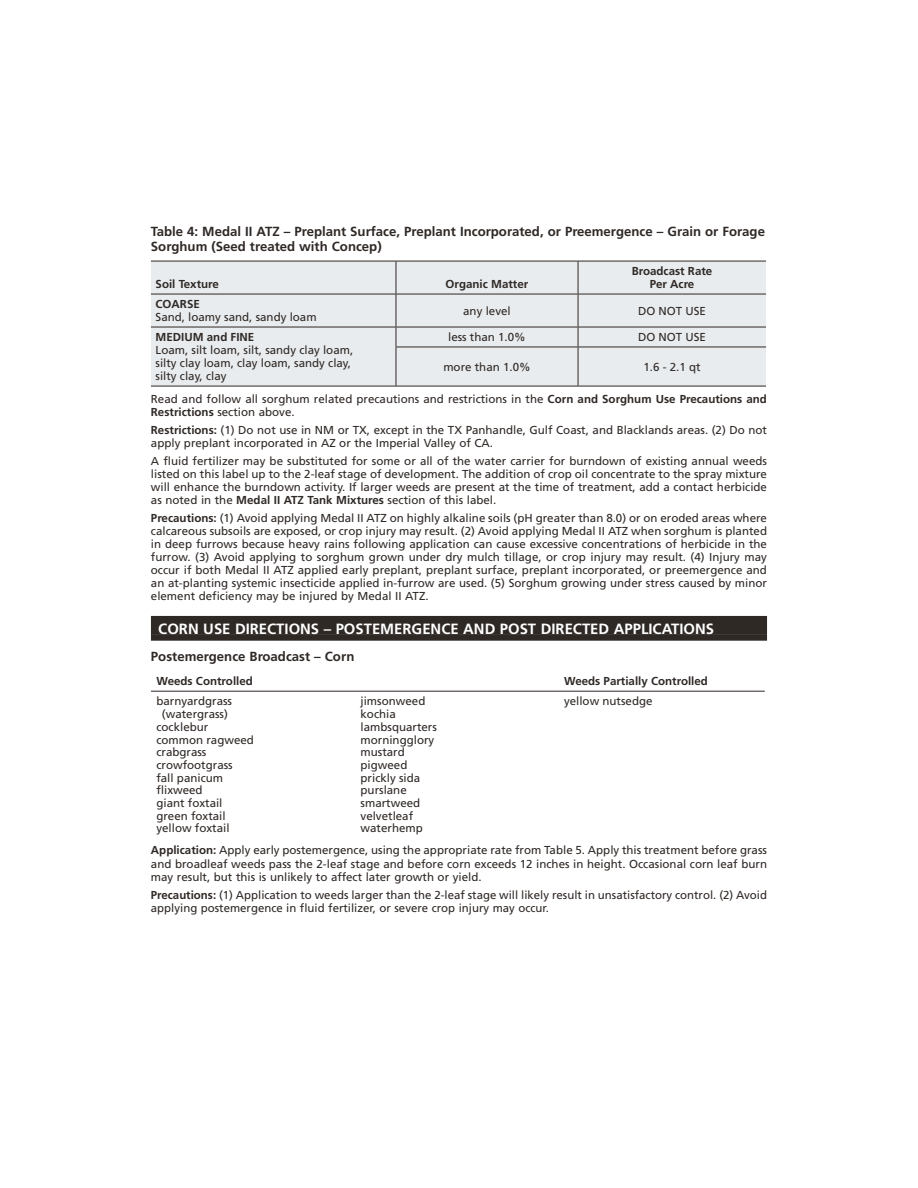
<style>
.page{position:relative;width:918px;height:1188px;background:#fff}
.page>*{position:absolute;margin:0;border:0;box-sizing:border-box;transform-origin:0 0}
.t1{font:700 14.85px "Frutiger LT Std";color:#fff}
.t2{font:700 13.2px/14.4px "Frutiger LT Std";color:#2f2926}
.t3{font:11.55px/13px "Frutiger LT Std";color:#2f2926}
.t4{font:700 11.55px/13px "Frutiger LT Std";color:#2f2926;text-align:center}
.s1{font-weight:700}
</style>
<div class="page">
<div style="left:151px;top:616px;width:616px;height:18px;background:#2f2926"></div>
<div style="left:151px;top:634px;width:616px;height:7px;background:#2f2926"></div>
<div style="left:151px;top:262px;width:615px;height:124px;background:#e9ecee"></div>
<hr style="left:151px;top:261px;width:427px;height:1px;background:#2f2926">
<hr style="left:396px;top:261px;width:1px;height:33px;background:#2f2926">
<hr style="left:578px;top:261px;width:188px;height:1px;background:#2f2926">
<hr style="left:578px;top:261px;width:1px;height:33px;background:#2f2926">
<hr style="left:151px;top:294px;width:427px;height:1px;background:#2f2926">
<hr style="left:396px;top:294px;width:1px;height:33px;background:#2f2926">
<hr style="left:578px;top:294px;width:188px;height:1px;background:#2f2926">
<hr style="left:578px;top:294px;width:1px;height:33px;background:#2f2926">
<hr style="left:151px;top:327px;width:427px;height:1px;background:#2f2926">
<svg style="left:396px;top:327px;width:1px;height:20px"></svg>
<hr style="left:578px;top:327px;width:188px;height:1px;background:#2f2926">
<svg style="left:578px;top:327px;width:1px;height:20px"></svg>
<hr style="left:396px;top:347px;width:182px;height:1px;background:#2f2926">
<hr style="left:396px;top:347px;width:1px;height:39px;background:#2f2926">
<hr style="left:578px;top:347px;width:188px;height:1px;background:#2f2926">
<hr style="left:578px;top:347px;width:1px;height:39px;background:#2f2926">
<hr style="left:151px;top:386px;width:615px;height:1px;background:#2f2926">
<hr style="left:151px;top:691px;width:614px;height:1px;background:#2f2926">
<p class="t2" style="left:151px;top:226px;width:616px">Table 4: Medal II ATZ – Preplant Surface, Preplant Incorporated, or Preemergence – Grain or Forage<br>Sorghum (Seed treated with Concep)</p>
<p class="t4" style="left:156px;top:279px;width:65px">Soil Texture</p>
<p class="t4" style="left:446px;top:279px;width:84px">Organic Matter</p>
<p class="t4" style="left:632px;top:266px;width:82px">Broadcast Rate<br>Per Acre</p>
<p class="t4" style="left:156px;top:299px;width:46px">COARSE</p>
<p class="t3" style="left:156px;top:312px;width:163px">Sand, loamy sand, sandy loam</p>
<p class="t3" style="left:463px;top:305px;width:49px">any level</p>
<p class="t3" style="left:638px;top:305px;width:70px">DO NOT USE</p>
<p class="t4" style="left:156px;top:332px;width:100px">MEDIUM and FINE</p>
<p class="t3" style="left:156px;top:345px;width:199px">Loam, silt loam, silt, sandy clay loam, silty clay loam, clay loam, sandy clay, silty clay, clay</p>
<p class="t3" style="left:448px;top:332px;width:79px">less than 1.0%</p>
<p class="t3" style="left:638px;top:332px;width:70px">DO NOT USE</p>
<p class="t3" style="left:443px;top:361px;width:89px">more than 1.0%</p>
<p class="t3" style="left:643px;top:361px;width:59px">1.6 - 2.1 qt</p>
<p class="t3" style="left:151px;top:393px;width:618px">Read and follow all sorghum related precautions and restrictions in the <span class="s1">Corn and Sorghum Use Precautions and<br>Restrictions</span> section above.</p>
<p class="t3" style="left:151px;top:424px;width:618px"><span class="s1">Restrictions:</span> (1) Do not use in NM or TX, except in the TX Panhandle, Gulf Coast, and Blacklands areas. (2) Do not apply preplant incorporated in AZ or the Imperial Valley of CA.</p>
<p class="t3" style="left:151px;top:455px;width:618px;text-align:justify">A fluid fertilizer may be substituted for some or all of the water carrier for burndown of existing annual weeds listed on this label up to the 2-leaf stage of development. The addition of crop oil concentrate to the spray mixture will enhance the burndown activity. If larger weeds are present at the time of treatment, add a contact herbicide as noted in the <span class="s1">Medal II ATZ Tank Mixtures</span> section of this label.</p>
<p class="t3" style="left:151px;top:512px;width:618px;text-align:justify"><span class="s1">Precautions:</span> (1) Avoid applying Medal II ATZ on highly alkaline soils (pH greater than 8.0) or on eroded areas where calcareous subsoils are exposed, or crop injury may result. (2) Avoid applying Medal II ATZ when sorghum is planted in deep furrows because heavy rains following application can cause excessive concentrations of herbicide in the furrow. (3) Avoid applying to sorghum grown under dry mulch tillage, or crop injury may result. (4) Injury may occur if both Medal II ATZ applied early preplant, preplant surface, preplant incorporated, or preemergence and an at-planting systemic insecticide applied in-furrow are used. (5) Sorghum growing under stress caused by minor element deficiency may be injured by Medal II ATZ.</p>
<p class="t1" style="left:158px;top:623px;width:557px">CORN USE DIRECTIONS – POSTEMERGENCE AND POST DIRECTED APPLICATIONS</p>
<p class="t2" style="left:151px;top:651px;width:205px">Postemergence Broadcast – Corn</p>
<p class="t4" style="left:156px;top:676px;width:98px">Weeds Controlled</p>
<p class="t4" style="left:564px;top:676px;width:146px">Weeds Partially Controlled</p>
<p class="t3" style="left:156px;top:696px;width:77px">barnyardgrass</p>
<p class="t3" style="left:162px;top:709px;width:68px">(watergrass)</p>
<p class="t3" style="left:156px;top:721px;width:53px">cocklebur</p>
<p class="t3" style="left:156px;top:734px;width:99px">common ragweed</p>
<p class="t3" style="left:156px;top:747px;width:52px">crabgrass</p>
<p class="t3" style="left:156px;top:759px;width:78px">crowfootgrass</p>
<p class="t3" style="left:156px;top:772px;width:68px">fall panicum</p>
<p class="t3" style="left:156px;top:785px;width:48px">flixweed</p>
<p class="t3" style="left:156px;top:797px;width:68px">giant foxtail</p>
<p class="t3" style="left:156px;top:810px;width:71px">green foxtail</p>
<p class="t3" style="left:156px;top:823px;width:75px">yellow foxtail</p>
<p class="t3" style="left:361px;top:696px;width:78px">jimsonweed kochia lambsquarters morningglory mustard pigweed prickly sida purslane smartweed velvetleaf waterhemp</p>
<p class="t3" style="left:564px;top:696px;width:90px">yellow nutsedge</p>
<p class="t3" style="left:151px;top:845px;width:618px;text-align:justify"><span class="s1">Application:</span> Apply early postemergence, using the appropriate rate from Table 5. Apply this treatment before grass and broadleaf weeds pass the 2-leaf stage and before corn exceeds 12 inches in height. Occasional corn leaf burn may result, but this is unlikely to affect later growth or yield.</p>
<p class="t3" style="left:151px;top:889px;width:618px"><span class="s1">Precautions:</span> (1) Application to weeds larger than the 2-leaf stage will likely result in unsatisfactory control. (2) Avoid applying postemergence in fluid fertilizer, or severe crop injury may occur.</p>
</div>
